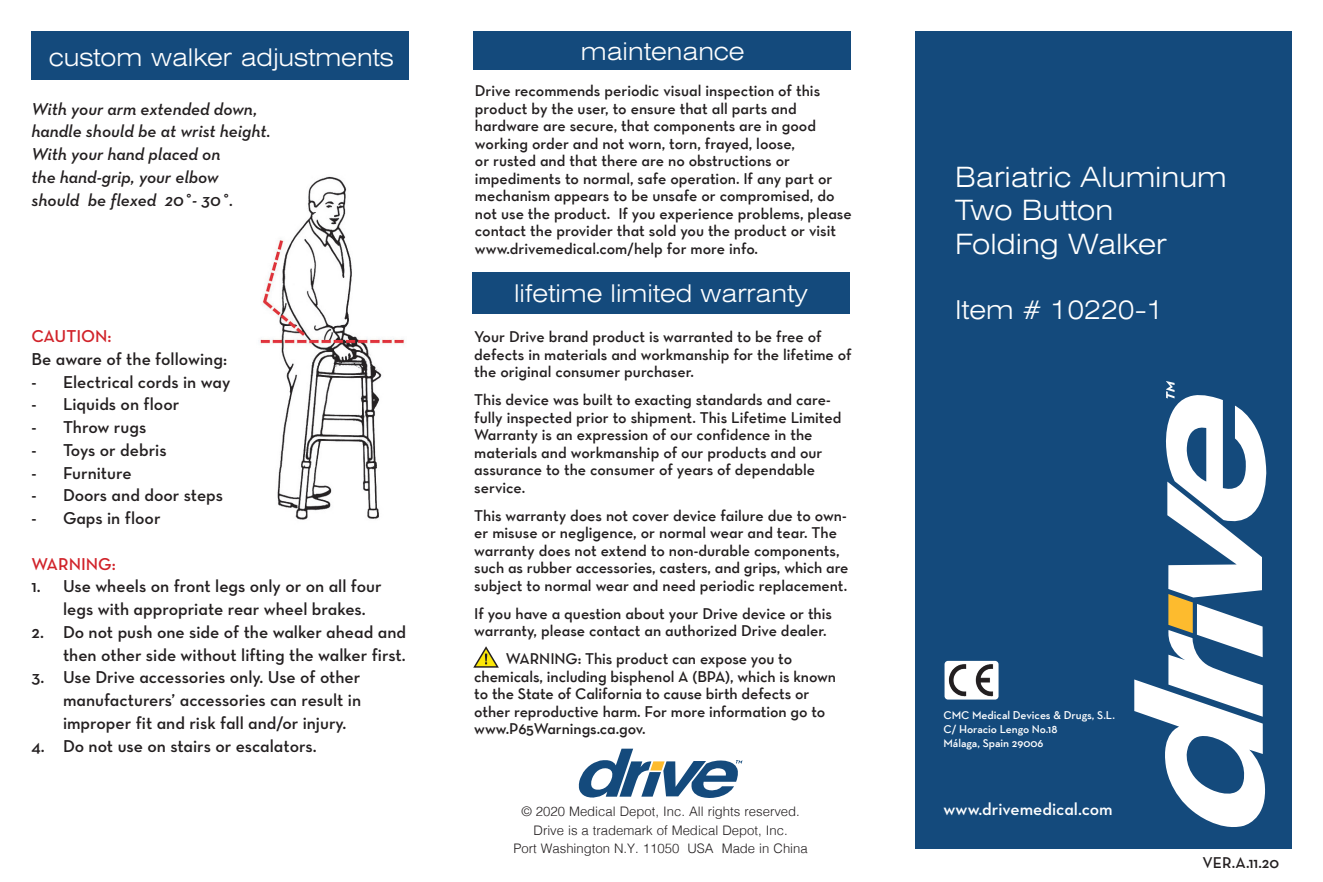
<style>
.page{position:relative;width:1323px;height:882px;background:#fff}
.page>*{position:absolute;margin:0;border:0;box-sizing:border-box;transform-origin:0 0}
.t1{font:300 expanded 28px/33.6px "Swiss 721 BT";color:#fff}
.t2{font:300 expanded 26.07px "Swiss 721 BT";color:#fff}
.t3{font:300 expanded 24.5px "Swiss 721 BT";color:#fff}
.Copy_of_Normal{font:17.5px/22.8px "Neutraface Text Demi Alt";color:#231f20}
.Copy_of_Normal-2{font:17.5px/22.8px "Neutraface Text Demi Italic Alt";color:#231f20}
.t4{font:17.5px "Neutraface Text Demi Alt";color:#fff}
.Copy_of_Normal-3{font:17.5px "Neutraface Text Demi Alt";color:#d1232a}
.Copy_of_Normal-4{font:15.75px/17.5px "Neutraface Text TT Demi Alt";color:#231f20}
.t5{font:300 13.12px "Helvetica";color:#231f20}
.t6{font:600 11.55px/13.8px "Neutraface Text TT";color:#fff}
</style>
<div class="page">
<div style="left:915px;top:32px;width:377px;height:817px;background:#144a7c"></div>
<svg style="left:1134px;top:381px;width:133px;height:446px"></svg>
<div style="left:32px;top:32px;width:378px;height:48px;background:#144a7c"></div>
<img style="left:258px;top:176px;width:147px;height:344px">
<div style="left:472px;top:272px;width:378px;height:41px;background:#144a7c"></div>
<svg style="left:579px;top:749px;width:163px;height:49px"></svg>
<div style="left:473px;top:32px;width:378px;height:38px;background:#144a7c"></div>
<img style="left:945px;top:661px;width:54px;height:39px">
<svg style="left:473px;top:646px;width:26px;height:22px"></svg>
<p class="t3" style="left:49px;top:43px;width:347px">custom walker adjustments</p>
<p class="Copy_of_Normal-2" style="left:32px;top:97px;width:241px">With your arm extended down, handle should be at wrist height.<br>With your hand placed on<br>the hand-grip, your elbow should be flexed 20˚- 30˚.</p>
<p class="Copy_of_Normal-3" style="left:32px;top:325px;width:82px">CAUTION:</p>
<p class="Copy_of_Normal" style="left:32px;top:347px;width:197px">Be aware of the following:</p>
<p class="Copy_of_Normal" style="left:32px;top:370px;width:200px">- Electrical cords in way</p>
<p class="Copy_of_Normal" style="left:32px;top:393px;width:149px">- Liquids on floor</p>
<p class="Copy_of_Normal" style="left:32px;top:416px;width:116px">- Throw rugs</p>
<p class="Copy_of_Normal" style="left:32px;top:438px;width:137px">- Toys or debris</p>
<p class="Copy_of_Normal" style="left:32px;top:461px;width:102px">- Furniture</p>
<p class="Copy_of_Normal" style="left:32px;top:484px;width:193px">- Doors and door steps</p>
<p class="Copy_of_Normal" style="left:32px;top:507px;width:131px">- Gaps in floor</p>
<p class="Copy_of_Normal-3" style="left:32px;top:553px;width:86px">WARNING:</p>
<p class="Copy_of_Normal" style="left:63px;top:575px;width:320px;text-indent:-32px">1. Use wheels on front legs only or on all four legs with appropriate rear wheel brakes.</p>
<p class="Copy_of_Normal" style="left:32px;top:620px;width:376px;text-align:right">2. Do not push one side of the walker ahead and then other side without lifting the walker first.</p>
<p class="Copy_of_Normal" style="left:63px;top:666px;width:300px;text-align:justify;text-indent:-32px">3. Use Drive accessories only. Use of other manufacturers’ accessories can result in improper fit and risk fall and/or injury.</p>
<p class="Copy_of_Normal" style="left:32px;top:734px;width:287px">4. Do not use on stairs or escalators.</p>
<p class="t3" style="left:581px;top:37px;width:165px">maintenance</p>
<p class="Copy_of_Normal-4" style="left:475px;top:82px;width:378px">Drive recommends periodic visual inspection of this product by the user, to ensure that all parts and hardware are secure, that components are in good working order and not worn, torn, frayed, loose,<br>or rusted and that there are no obstructions or impediments to normal, safe operation. If any part or mechanism appears to be unsafe or compromised, do not use the product. If you experience problems, please contact the provider that sold you the product or visit www.drivemedical.com/help for more info.</p>
<p class="t3" style="left:514px;top:279px;width:295px">lifetime limited warranty</p>
<p class="Copy_of_Normal-4" style="left:474px;top:328px;width:379px">Your Drive brand product is warranted to be free of defects in materials and workmanship for the lifetime of the original consumer purchaser.</p>
<p class="Copy_of_Normal-4" style="left:474px;top:391px;width:369px">This device was built to exacting standards and care&shy;fully inspected prior to shipment. This Lifetime Limited Warranty is an expression of our confidence in the materials and workmanship of our products and our assurance to the consumer of years of dependable service.</p>
<p class="Copy_of_Normal-4" style="left:474px;top:507px;width:376px">This warranty does not cover device failure due to own&shy;er misuse or negligence, or normal wear and tear. The warranty does not extend to non-durable components, such as rubber accessories, casters, and grips, which are subject to normal wear and need periodic replacement.</p>
<p class="Copy_of_Normal-4" style="left:474px;top:605px;width:359px">If you have a question about your Drive device or this warranty, please contact an authorized Drive dealer.</p>
<p class="Copy_of_Normal-4" style="left:474px;top:650px;width:363px;text-indent:32px">WARNING: This product can expose you to chemicals, including bisphenol A (BPA), which is known to the State of California to cause birth defects or other reproductive harm. For more information go to www.P65Warnings.ca.gov.</p>
<p class="t5" style="left:521px;top:801px;width:280px">© 2020 Medical Depot, Inc. All rights reserved.</p>
<p class="t5" style="left:534px;top:819px;width:256px">Drive is a trademark of Medical Depot, Inc.</p>
<p class="t5" style="left:513px;top:838px;width:296px">Port Washington N.Y. 11050 USA Made in China</p>
<p class="t1" style="left:955px;top:160px;width:273px">Bariatric Aluminum</p>
<p class="t1" style="left:955px;top:194px;width:213px">Two Button<br>Folding Walker</p>
<p class="t2" style="left:955px;top:294px;width:210px">Item # 10220-1</p>
<p class="t6" style="left:943px;top:708px;width:173px">CMC Medical Devices &amp; Drugs, S.L.</p>
<p class="t6" style="left:943px;top:722px;width:116px">C/ Horacio Lengo No.18<br>Málaga, Spain 29006</p>
<p class="t4" style="left:943px;top:798px;width:171px">www.drivemedical.com</p>
<p class="Copy_of_Normal-4" style="left:1203px;top:854px;width:78px">VER.A.11.20</p>
</div>
